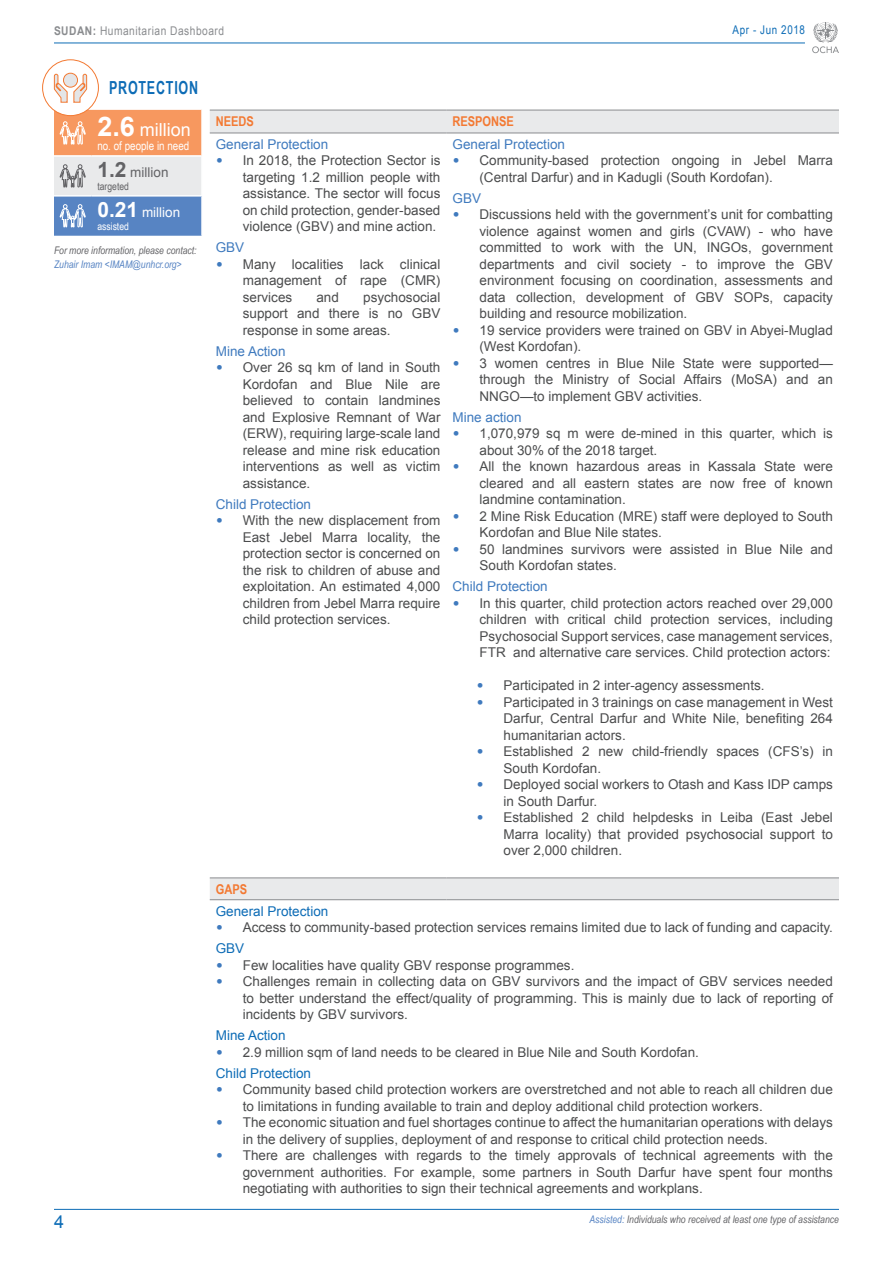
<style>
.page{position:relative;width:893px;height:1263px;background:#fff}
.page>*{position:absolute;margin:0;border:0;box-sizing:border-box;transform-origin:0 0}
.t1{font:18px "Arial";color:#fff}
.t2{font:700 18px "Arial Narrow";color:#0d6cb6;scale:.85 1}
.t3{font:18px "Arial";color:#0d6cb6}
.t4{font:13.5px/16.5px "Arial";color:#4b4c4d;text-align:justify}
.t5{font:13.5px "Arial";color:#3f7abe}
.t6{font:13.5px "Arial";color:#0d6cb6}
.t7{font:700 13.5px "Arial Narrow";color:#f37932}
.t8{font:13.5px "Arial";color:#fff}
.t9{font:13.5px "Arial";color:#636366}
.t10{font:12px "Arial";letter-spacing:.05em;color:#8a8c8f;scale:.85 1}
.t11{font:12px "Arial Narrow";color:#fff}
.t12{font:12px "Arial Narrow";letter-spacing:.05em;color:#0d6cb6}
.t13{font:700 12px "Arial";color:#8a8c8f;scale:.85 1}
.t14{font:italic 10.5px "Arial Narrow";color:#636366}
.t15{font:italic 10.5px "Arial Narrow";color:#5784c3}
.t16{font:10.5px "Arial Narrow";color:#636366}
.t17{font:10.5px "Arial Narrow";color:#fff}
.s1{font-weight:700}
.s2{font-weight:700;font-size:27px}
.s3{font-weight:700;font-size:21px}
.s4{font-family:"Calibri";font-size:15px;color:#3f7abe}
.s5{color:#0d6cb6}
.s6{color:#5784c3}
</style>
<div class="page">
<hr style="left:54px;top:1209px;width:785px;height:1px;background:#0d6cb6">
<hr style="left:54px;top:43px;width:751px;height:1px;background:#0d6cb6">
<svg style="left:812px;top:22px;width:27px;height:31px"></svg>
<svg style="left:210px;top:111px;width:629px;height:788px"></svg>
<hr style="left:210px;top:110px;width:236px;height:1px;background:#8a8c8f">
<hr style="left:446px;top:110px;width:393px;height:1px;background:#8a8c8f">
<hr style="left:210px;top:133px;width:236px;height:1px;background:#8a8c8f">
<hr style="left:446px;top:133px;width:393px;height:1px;background:#8a8c8f">
<hr style="left:210px;top:878px;width:236px;height:1px;background:#8a8c8f">
<hr style="left:446px;top:878px;width:393px;height:1px;background:#8a8c8f">
<hr style="left:210px;top:899px;width:236px;height:1px;background:#8a8c8f">
<hr style="left:446px;top:899px;width:393px;height:1px;background:#8a8c8f">
<svg style="left:54px;top:110px;width:148px;height:126px;background:#c1aeae"></svg>
<div style="left:43px;top:60px;width:55px;height:56px;background:#fff;border-radius:50%"></div>
<div style="left:42px;top:59px;width:57px;height:57px;border:1px solid #f37932;border-radius:50%"></div>
<svg style="left:54px;top:72px;width:33px;height:31px"></svg>
<p class="t13" style="left:54px;top:22px;width:19px">SUDAN</p>
<p class="t10" style="left:93px;top:22px;width:156px"><span class="s1">:</span> Humanitarian Dashboard</p>
<p class="t12" style="left:733px;top:21px;width:74px">Apr - Jun 2018</p>
<h1 class="t2" style="left:109px;top:74px;width:12px">PROTECTION</h1>
<h1 class="t1" style="left:97px;top:117px;width:95px"><span class="s2">2.6</span> million</h1>
<p class="t11" style="left:97px;top:137px;width:93px">no. of people in need</p>
<p class="t9" style="left:97px;top:164px;width:73px"><span class="s3">1.2</span> million</p>
<p class="t16" style="left:97px;top:178px;width:33px">targeted</p>
<p class="t8" style="left:97px;top:204px;width:84px"><span class="s3">0.21</span> million</p>
<p class="t17" style="left:97px;top:218px;width:33px">assisted</p>
<p class="t14" style="left:54px;top:243px;width:144px">For more information, please contact:</p>
<p class="t15" style="left:54px;top:256px;width:129px">Zuhair Imam &lt;IMAM@unhcr.org&gt;</p>
<h1 class="t3" style="left:54px;top:1210px;width:12px">4</h1>
<p class="t7" style="left:216px;top:111px;width:17px">NEEDS</p>
<p class="t7" style="left:452px;top:111px;width:17px">RESPONSE</p>
<p class="t5" style="left:216px;top:135px;width:114px">General Protection</p>
<p class="t4" style="left:243px;top:152px;width:199px;text-indent:-27px"><span class="s4">•</span> In 2018, the Protection Sector is targeting 1.2 million people with assistance. The sector will focus on child protection, gender-based violence (GBV) and mine action.</p>
<p class="t5" style="left:216px;top:239px;width:30px">GBV</p>
<p class="t4" style="left:243px;top:256px;width:199px;text-indent:-27px"><span class="s4">•</span> Many localities lack clinical management of rape (CMR) services</p>
<p class="t5" style="left:452px;top:135px;width:114px">General Protection</p>
<p class="t4" style="left:479px;top:152px;width:355px;text-indent:-27px"><span class="s4">•</span> Community-based protection ongoing in Jebel Marra (Central Darfur) and in Kadugli (South Kordofan).</p>
<p class="t5" style="left:452px;top:189px;width:30px">GBV</p>
<p class="t4" style="left:479px;top:206px;width:355px;text-indent:-27px"><span class="s4">•</span> Discussions held with the government’s unit for combatting violence against women and girls (CVAW) - who have committed to work with the UN, INGOs, government departments and civil society - to improve the GBV environment focusing on coordination, assessments and data collection, development of GBV SOPs, capacity building and resource mobilization.</p>
<p class="t4" style="left:479px;top:322px;width:355px;text-indent:-27px"><span class="s4">•</span> 19 service providers were trained on GBV in Abyei-Muglad (West Kordofan).</p>
<p class="t4" style="left:479px;top:355px;width:355px;text-indent:-27px"><span class="s4">•</span> 3 women centres in Blue Nile State were supported— through the Ministry of Social Affairs (MoSA) and an NNGO—to implement GBV activities.</p>
<p class="t5" style="left:452px;top:408px;width:71px">Mine action</p>
<p class="t4" style="left:479px;top:425px;width:355px;text-indent:-27px"><span class="s4">•</span> 1,070,979 sq m were de-mined in this quarter, which is about 30% of the 2018 target.</p>
<p class="t4" style="left:479px;top:458px;width:355px;text-indent:-27px"><span class="s4">•</span> All the known hazardous areas in Kassala State were cleared and all eastern states are now free of known landmine contamination.</p>
<p class="t4" style="left:479px;top:508px;width:355px;text-indent:-27px"><span class="s4">•</span> 2 Mine Risk Education (MRE) staff were deployed to South<br>Kordofan and Blue Nile states.</p>
<p class="t4" style="left:479px;top:541px;width:355px;text-indent:-27px"><span class="s4">•</span> 50 landmines survivors were assisted in Blue Nile and<br>South Kordofan states.</p>
<p class="t5" style="left:452px;top:578px;width:97px">Child Protection</p>
<p class="t4" style="left:479px;top:595px;width:355px;text-indent:-27px"><span class="s4">•</span> In this quarter, child protection actors reached over 29,000 children with critical child protection services, including Psychosocial Support services, case management services, FTR and alternative care services. Child protection actors:</p>
<p class="t4" style="left:476px;top:677px;width:290px"><span class="s4">•</span> Participated in 2 inter-agency assessments.</p>
<p class="t4" style="left:503px;top:694px;width:331px;text-indent:-27px"><span class="s4">•</span> Participated in 3 trainings on case management in West Darfur, Central Darfur and White Nile, benefiting 264 humanitarian actors.</p>
<p class="t4" style="left:503px;top:743px;width:331px;text-indent:-27px"><span class="s4">•</span> Established 2 new child-friendly spaces (CFS’s) in<br>South Kordofan.</p>
<p class="t4" style="left:503px;top:776px;width:331px;text-indent:-27px"><span class="s4">•</span> Deployed social workers to Otash and Kass IDP camps in South Darfur.</p>
<p class="t4" style="left:503px;top:809px;width:331px;text-indent:-27px"><span class="s4">•</span> Established 2 child helpdesks in Leiba (East Jebel Marra locality) that provided psychosocial support to over 2,000 children.</p>
<p class="t4" style="left:243px;top:289px;width:199px;text-indent:120px">psychosocial support and there is no GBV response in some areas.</p>
<p class="t5" style="left:216px;top:342px;width:71px">Mine Action</p>
<p class="t4" style="left:243px;top:359px;width:199px;text-indent:-27px"><span class="s4">•</span> Over 26 sq km of land in South Kordofan and Blue Nile are believed to contain landmines and Explosive Remnant of War (ERW), requiring large-scale land release and mine risk education interventions as well as victim assistance.</p>
<p class="t5" style="left:216px;top:495px;width:97px">Child Protection</p>
<p class="t4" style="left:243px;top:512px;width:199px;text-indent:-27px"><span class="s4">•</span> With the new displacement from East Jebel Marra locality, the protection sector is concerned on the risk to children of abuse and exploitation. An estimated 4,000 children from Jebel Marra require child protection services.</p>
<p class="t4" style="left:316px;top:289px;width:24px">and</p>
<p class="t7" style="left:216px;top:879px;width:18px">GAPS</p>
<p class="t6" style="left:216px;top:902px;width:114px">General Protection</p>
<p class="t4" style="left:216px;top:917px;width:619px;line-height:21px"><span class="s4">•</span> Access to community-based protection services remains limited due to lack of funding and capacity.<br><span class="s5">GBV</span></p>
<p class="t4" style="left:216px;top:957px;width:360px"><span class="s4">•</span> Few localities have quality GBV response programmes.</p>
<p class="t4" style="left:243px;top:973px;width:592px;text-indent:-27px"><span class="s4">•</span> Challenges remain in collecting data on GBV survivors and the impact of GBV services needed to better understand the effect/quality of programming. This is mainly due to lack of reporting of incidents by GBV survivors.</p>
<p class="t6" style="left:216px;top:1026px;width:71px">Mine Action</p>
<p class="t4" style="left:216px;top:1041px;width:485px;line-height:21px"><span class="s4">•</span> 2.9 million sqm of land needs to be cleared in Blue Nile and South Kordofan.<br><span class="s5">Child Protection</span></p>
<p class="t4" style="left:243px;top:1081px;width:592px;text-indent:-27px"><span class="s4">•</span> Community based child protection workers are overstretched and not able to reach all children due to limitations in funding available to train and deploy additional child protection workers.</p>
<p class="t4" style="left:243px;top:1114px;width:592px;text-indent:-27px"><span class="s4">•</span> The economic situation and fuel shortages continue to affect the humanitarian operations with delays in the delivery of supplies, deployment of and response to critical child protection needs.</p>
<p class="t4" style="left:243px;top:1147px;width:592px;text-indent:-27px"><span class="s4">•</span> There are challenges with regards to the timely approvals of technical agreements with the government authorities. For example, some partners in South Darfur have spent four months negotiating with authorities to sign their technical agreements and workplans.</p>
<p class="t14" style="left:590px;top:1212px;width:251px"><span class="s6">Assisted:</span> Individuals who received at least one type of assistance</p>
</div>
